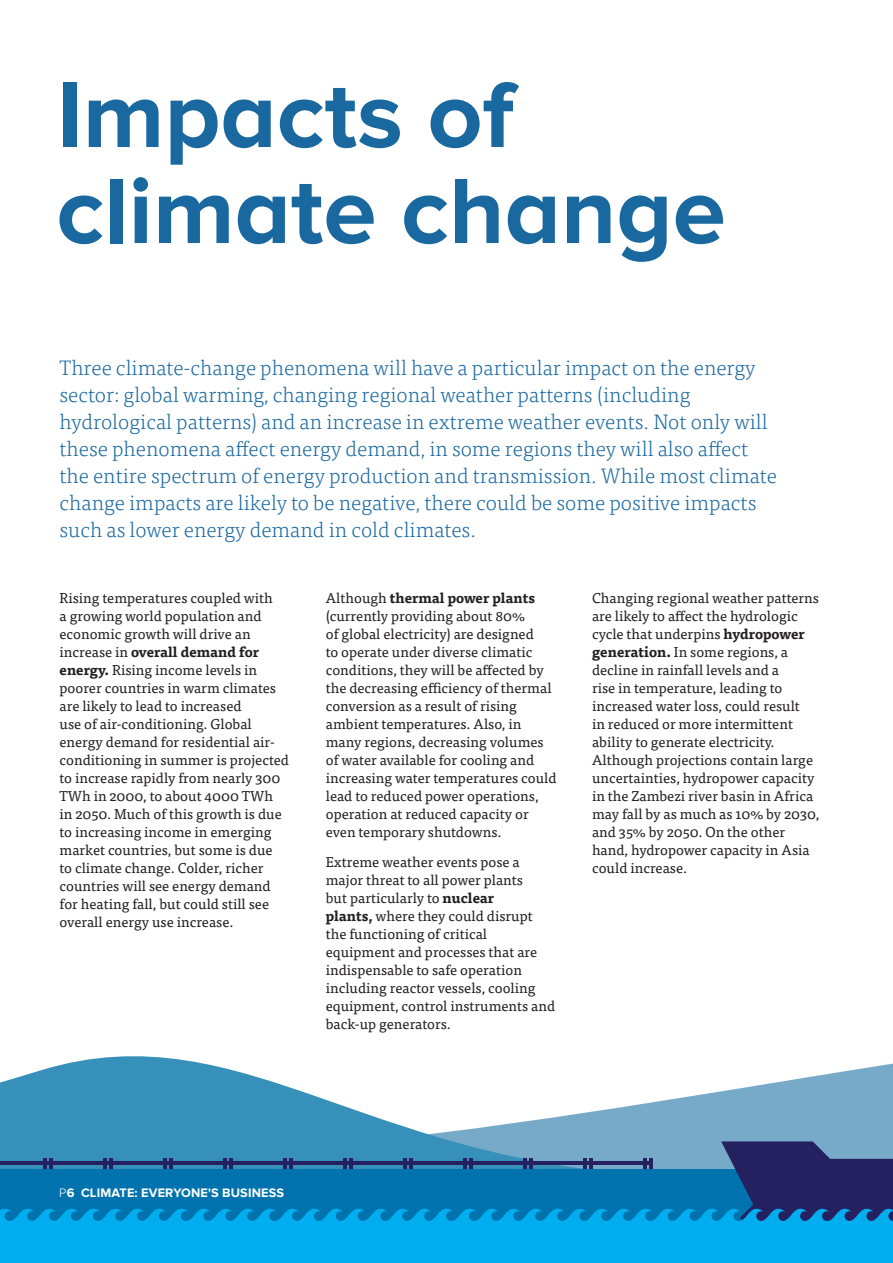
<style>
.page{position:relative;width:893px;height:1263px;background:#fff}
.page>*{position:absolute;margin:0;border:0;box-sizing:border-box;transform-origin:0 0}
.H1_-_Medium{font:700 96px/96px "Proxima Nova";color:#1968a0}
.Abstract{font:300 21px/27px "Tisa Pro";color:#1968a0}
.t1{font:14.25px/18px "Tisa Pro";color:#231f20}
.Page_Number{font:700 12.75px "Proxima Nova";letter-spacing:.01em;color:#fff}
.s1{font-weight:700}
.s2{font-weight:300}
</style>
<div class="page">
<svg style="left:698px;top:1063px;width:195px;height:106px;fill:#77a9c9"></svg>
<svg style="left:0;top:1056px;width:698px;height:113px"></svg>
<hr style="left:404px;top:1158px;width:3px;height:14px;background:#252161">
<hr style="left:410px;top:1158px;width:3px;height:14px;background:#252161">
<hr style="left:344px;top:1158px;width:3px;height:14px;background:#252161">
<hr style="left:350px;top:1158px;width:3px;height:14px;background:#252161">
<hr style="left:284px;top:1158px;width:3px;height:14px;background:#252161">
<hr style="left:290px;top:1158px;width:3px;height:14px;background:#252161">
<hr style="left:224px;top:1158px;width:3px;height:14px;background:#252161">
<hr style="left:230px;top:1158px;width:3px;height:14px;background:#252161">
<hr style="left:464px;top:1158px;width:3px;height:14px;background:#252161">
<hr style="left:470px;top:1158px;width:3px;height:14px;background:#252161">
<hr style="left:524px;top:1158px;width:3px;height:14px;background:#252161">
<hr style="left:530px;top:1158px;width:3px;height:14px;background:#252161">
<hr style="left:584px;top:1158px;width:3px;height:14px;background:#252161">
<hr style="left:590px;top:1158px;width:3px;height:14px;background:#252161">
<hr style="left:644px;top:1158px;width:3px;height:14px;background:#252161">
<hr style="left:650px;top:1158px;width:3px;height:14px;background:#252161">
<hr style="left:165px;top:1161px;width:486px;height:3px;background:#252161">
<hr style="left:44px;top:1158px;width:3px;height:14px;background:#252161">
<hr style="left:50px;top:1158px;width:3px;height:14px;background:#252161">
<hr style="left:104px;top:1158px;width:3px;height:14px;background:#252161">
<hr style="left:110px;top:1158px;width:3px;height:14px;background:#252161">
<hr style="left:164px;top:1158px;width:3px;height:14px;background:#252161">
<hr style="left:170px;top:1158px;width:3px;height:14px;background:#252161">
<hr style="left:0;top:1161px;width:171px;height:3px;background:#252161">
<div style="left:0;top:1169px;width:893px;height:94px;background:#0073ae"></div>
<svg style="left:721px;top:1141px;width:172px;height:68px;background:#2c3975"></svg>
<svg style="left:0;top:1209px;width:893px;height:54px;background:#00a5e6"></svg>
<p class="H1_-_Medium" style="left:56px;top:69px;width:671px">IMPACTS OF<br>CLIMATE CHANGE</p>
<p class="Abstract" style="left:60px;top:353px;width:719px">Three climate-change phenomena will have a particular impact on the energy sector: global warming, changing regional weather patterns (including hydrological patterns) and an increase in extreme weather events. Not only will these phenomena affect energy demand, in some regions they will also affect the entire spectrum of energy production and transmission. While most climate change impacts are likely to be negative, there could be some positive impacts such as lower energy demand in cold climates.</p>
<p class="t1" style="left:60px;top:588px;width:231px">Rising temperatures coupled with<br>a growing world population and economic growth will drive an increase in <span class="s1">overall demand for energy.</span> Rising income levels in poorer countries in warm climates are likely to lead to increased<br>use of air-conditioning. Global energy demand for residential air&shy;conditioning in summer is projected to increase rapidly from nearly 300<br>TWh in 2000, to about 4000 TWh in 2050. Much of this growth is due to increasing income in emerging market countries, but some is due<br>to climate change. Colder, richer countries will see energy demand for heating fall, but could still see overall energy use increase.</p>
<p class="t1" style="left:326px;top:588px;width:232px">Although <span class="s1">thermal power plants </span>(currently providing about 80%<br>of global electricity) are designed<br>to operate under diverse climatic conditions, they will be affected by the decreasing efficiency of thermal conversion as a result of rising ambient temperatures. Also, in many regions, decreasing volumes of water available for cooling and increasing water temperatures could lead to reduced power operations, operation at reduced capacity or even temporary shutdowns.</p>
<p class="t1" style="left:326px;top:852px;width:231px">Extreme weather events pose a major threat to all power plants<br>but particularly to <span class="s1">nuclear<br>plants,</span> where they could disrupt the functioning of critical equipment and processes that are indispensable to safe operation including reactor vessels, cooling equipment, control instruments and back-up generators.</p>
<p class="t1" style="left:592px;top:588px;width:229px">Changing regional weather patterns are likely to affect the hydrologic cycle that underpins <span class="s1">hydropower generation.</span> In some regions, a decline in rainfall levels and a<br>rise in temperature, leading to increased water loss, could result<br>in reduced or more intermittent ability to generate electricity.<br>Although projections contain large uncertainties, hydropower capacity in the Zambezi river basin in Africa may fall by as much as 10% by 2030, and 35% by 2050. On the other hand, hydropower capacity in Asia could increase.</p>
<p class="Page_Number" style="left:59px;top:1185px;width:226px"><span class="s2">P</span>6 CLIMATE: EVERYONE'S BUSINESS</p>
</div>
